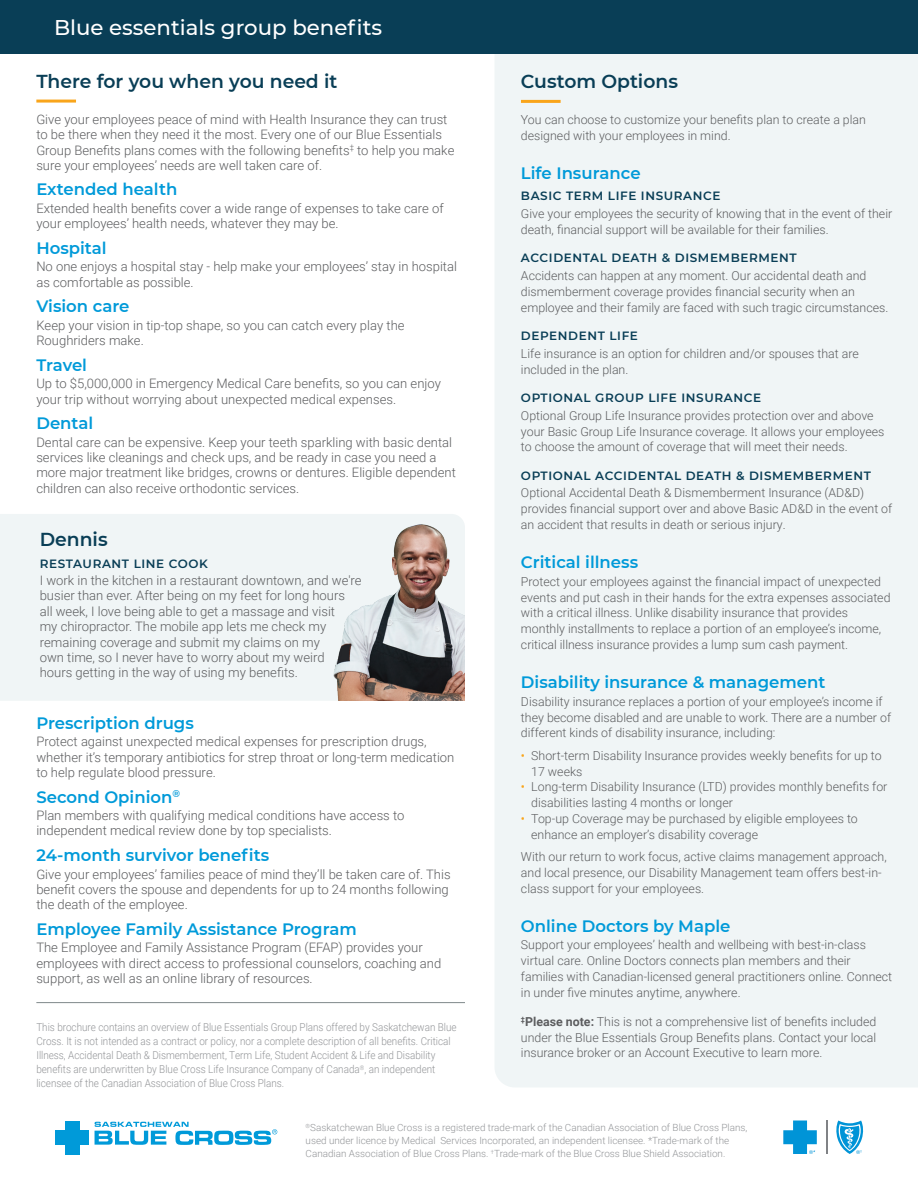
<style>
.page{position:relative;width:918px;height:1188px;background:#fff}
.page>*{position:absolute;margin:0;border:0;box-sizing:border-box;transform-origin:0 0}
.t1{font:500 21.3px "Montserrat";color:#fff}
.t2{font:600 18.75px "Montserrat";color:#093e56}
.H2_new{font:600 16.5px "Montserrat";color:#009ad9}
.Copy{font:300 13.05px/15.3px "Roboto";color:#5c5d5f}
.Copy-2{font:300 12.3px/15.8px "Roboto";color:#5c5d5f}
.t3{font:600 12px "Montserrat";letter-spacing:.05em;color:#093e56}
.Bullets{font:300 10.95px/14.1px "Roboto";color:#939598;scale:.91 1}
.Bullets-2{font:300 9.9px/12.8px "Roboto";color:#939598}
.s1{font-weight:400;color:#f9a51b}
.s2{font-weight:700}
</style>
<div class="page">
<div style="left:0;top:514px;width:323px;height:187px;background:#f0f5f6"></div>
<div style="left:495px;top:54px;width:423px;height:1033px;background:#f0f5f6"></div>
<div style="left:0;top:0;width:918px;height:54px;background:#093e56"></div>
<hr style="left:36px;top:100px;width:40px;height:3px;background:#f9a51b">
<hr style="left:521px;top:100px;width:40px;height:3px;background:#f9a51b">
<hr style="left:36px;top:1002px;width:429px;height:1px;background:#80888b">
<img style="left:323px;top:514px;width:142px;height:187px">
<div style="left:65px;top:1121px;width:14px;height:33px;background:#009ad9"></div>
<div style="left:56px;top:1130px;width:33px;height:15px;background:#009ad9"></div>
<svg style="left:95px;top:1122px;width:182px;height:23px"></svg>
<svg style="left:836px;top:1120px;width:28px;height:34px"></svg>
<hr style="left:826px;top:1121px;width:1px;height:33px;background:#808285">
<svg style="left:783px;top:1120px;width:34px;height:34px"></svg>
<p class="t1" style="left:54px;top:13px;width:330px">Blue essentials group benefits</p>
<h2 class="t2" style="left:36px;top:68px;width:303px">There for you when you need it</h2>
<p class="Copy" style="left:36px;top:111px;width:420px">Give your employees peace of mind with Health Insurance they can trust to be there when they need it the most. Every one of our Blue Essentials Group Benefits plans comes with the following benefits<sup>‡</sup> to help you make sure your employees’ needs are well taken care of.</p>
<p class="H2_new" style="left:36px;top:178px;width:143px">Extended health</p>
<p class="Copy" style="left:36px;top:200px;width:409px">Extended health benefits cover a wide range of expenses to take care of your employees’ health needs, whatever they may be.</p>
<p class="H2_new" style="left:36px;top:236px;width:72px">Hospital</p>
<p class="Copy" style="left:36px;top:259px;width:422px">No one enjoys a hospital stay - help make your employees’ stay in hospital as comfortable as possible.</p>
<p class="H2_new" style="left:36px;top:295px;width:95px">Vision care</p>
<p class="Copy" style="left:36px;top:317px;width:370px">Keep your vision in tip-top shape, so you can catch every play the<br>Roughriders make.</p>
<p class="H2_new" style="left:36px;top:353px;width:52px">Travel</p>
<p class="Copy" style="left:36px;top:375px;width:406px">Up to $5,000,000 in Emergency Medical Care benefits, so you can enjoy your trip without worrying about unexpected medical expenses.</p>
<p class="H2_new" style="left:36px;top:412px;width:58px">Dental</p>
<p class="Copy" style="left:36px;top:434px;width:421px">Dental care can be expensive. Keep your teeth sparkling with basic dental services like cleanings and check ups, and be ready in case you need a more major treatment like bridges, crowns or dentures. Eligible dependent children can also receive orthodontic services.</p>
<h2 class="t2" style="left:40px;top:526px;width:69px">Dennis</h2>
<h3 class="t3" style="left:40px;top:555px;width:170px">RESTAURANT LINE COOK</h3>
<p class="Copy" style="left:40px;top:572px;width:323px">I work in the kitchen in a restaurant downtown, and we're busier than ever. After being on my feet for long hours<br>all week, I love being able to get a massage and visit<br>my chiropractor. The mobile app lets me check my remaining coverage and submit my claims on my<br>own time, so I never have to worry about my weird<br>hours getting in the way of using my benefits.</p>
<p class="H2_new" style="left:36px;top:711px;width:159px">Prescription drugs</p>
<p class="Copy" style="left:36px;top:734px;width:420px">Protect against unexpected medical expenses for prescription drugs, whether it’s temporary antibiotics for strep throat or long-term medication to help regulate blood pressure.</p>
<p class="H2_new" style="left:36px;top:785px;width:145px">Second Opinion<sup>®</sup></p>
<p class="Copy" style="left:36px;top:807px;width:370px">Plan members with qualifying medical conditions have access to independent medical review done by top specialists.</p>
<p class="H2_new" style="left:36px;top:843px;width:234px">24-month survivor benefits</p>
<p class="Copy" style="left:36px;top:866px;width:416px">Give your employees’ families peace of mind they’ll be taken care of. This benefit covers the spouse and dependents for up to 24 months following the death of the employee.</p>
<p class="H2_new" style="left:36px;top:917px;width:322px">Employee Family Assistance Program</p>
<p class="Copy" style="left:36px;top:940px;width:406px">The Employee and Family Assistance Program (EFAP) provides your employees with direct access to professional counselors, coaching and support, as well as an online library of resources.</p>
<p class="Bullets" style="left:36px;top:1020px;width:463px">This brochure contains an overview of Blue Essentials Group Plans offered by Saskatchewan Blue Cross. It is not intended as a contract or policy, nor a complete description of all benefits. Critical Illness, Accidental Death &amp; Dismemberment, Term Life, Student Accident &amp; Life and Disability benefits are underwritten by Blue Cross Life Insurance Company of Canada<sup>®</sup>, an independent licensee of the Canadian Association of Blue Cross Plans.</p>
<h2 class="t2" style="left:521px;top:68px;width:159px">Custom Options</h2>
<p class="Copy-2" style="left:521px;top:112px;width:347px">You can choose to customize your benefits plan to create a plan designed with your employees in mind.</p>
<p class="H2_new" style="left:521px;top:161px;width:121px">Life Insurance</p>
<h3 class="t3" style="left:521px;top:188px;width:201px">BASIC TERM LIFE INSURANCE</h3>
<p class="Copy-2" style="left:521px;top:206px;width:373px">Give your employees the security of knowing that in the event of their death, financial support will be available for their families.</p>
<h3 class="t3" style="left:521px;top:250px;width:277px">ACCIDENTAL DEATH &amp; DISMEMBERMENT</h3>
<p class="Copy-2" style="left:521px;top:268px;width:369px">Accidents can happen at any moment. Our accidental death and dismemberment coverage provides financial security when an employee and their family are faced with such tragic circumstances.</p>
<h3 class="t3" style="left:521px;top:327px;width:119px">DEPENDENT LIFE</h3>
<p class="Copy-2" style="left:521px;top:345px;width:340px">Life insurance is an option for children and/or spouses that are included in the plan.</p>
<h3 class="t3" style="left:521px;top:389px;width:242px">OPTIONAL GROUP LIFE INSURANCE</h3>
<p class="Copy-2" style="left:521px;top:407px;width:365px">Optional Group Life Insurance provides protection over and above your Basic Group Life Insurance coverage. It allows your employees to choose the amount of coverage that will meet their needs.</p>
<h3 class="t3" style="left:521px;top:467px;width:351px">OPTIONAL ACCIDENTAL DEATH &amp; DISMEMBERMENT</h3>
<p class="Copy-2" style="left:521px;top:485px;width:373px">Optional Accidental Death &amp; Dismemberment Insurance (AD&amp;D) provides financial support over and above Basic AD&amp;D in the event of an accident that results in death or serious injury.</p>
<p class="H2_new" style="left:521px;top:550px;width:119px">Critical illness</p>
<p class="Copy-2" style="left:521px;top:573px;width:371px">Protect your employees against the financial impact of unexpected events and put cash in their hands for the extra expenses associated with a critical illness. Unlike disability insurance that provides monthly installments to replace a portion of an employee’s income, critical illness insurance provides a lump sum cash payment.</p>
<p class="H2_new" style="left:521px;top:670px;width:306px">Disability insurance &amp; management</p>
<p class="Copy-2" style="left:521px;top:693px;width:372px">Disability insurance replaces a portion of your employee’s income if they become disabled and are unable to work. There are a number of different kinds of disability insurance, including:</p>
<p class="Copy-2" style="left:531px;top:747px;width:352px;text-indent:-10px"><span class="s1">•</span> Short-term Disability Insurance provides weekly benefits for up to<br>17 weeks</p>
<p class="Copy-2" style="left:531px;top:779px;width:358px;text-indent:-10px"><span class="s1">•</span> Long-term Disability Insurance (LTD) provides monthly benefits for disabilities lasting 4 months or longer</p>
<p class="Copy-2" style="left:531px;top:810px;width:328px;text-indent:-10px"><span class="s1">•</span> Top-up Coverage may be purchased by eligible employees to enhance an employer’s disability coverage</p>
<p class="Copy-2" style="left:521px;top:848px;width:367px">With our return to work focus, active claims management approach, and local presence, our Disability Management team offers best-in&shy;class support for your employees.</p>
<p class="H2_new" style="left:521px;top:914px;width:211px">Online Doctors by Maple</p>
<p class="Copy-2" style="left:521px;top:937px;width:373px">Support your employees’ health and wellbeing with best-in-class virtual care. Online Doctors connects plan members and their families with Canadian-licensed general practitioners online. Connect in under five minutes anytime, anywhere.</p>
<p class="Copy-2" style="left:521px;top:1013px;width:357px;text-align:justify"><sup>‡</sup><span class="s2">Please note:</span> This is not a comprehensive list of benefits included under the Blue Essentials Group Benefits plans. Contact your local insurance broker or an Account Executive to learn more.</p>
<p class="Bullets-2" style="left:306px;top:1121px;width:443px"><sup>®</sup>Saskatchewan Blue Cross is a registered trade-mark of the Canadian Association of Blue Cross Plans, used under licence by Medical Services Incorporated, an independent licensee. *Trade-mark of the<br>Canadian Association of Blue Cross Plans. <sup>†</sup>Trade-mark of the Blue Cross Blue Shield Association.</p>
</div>
